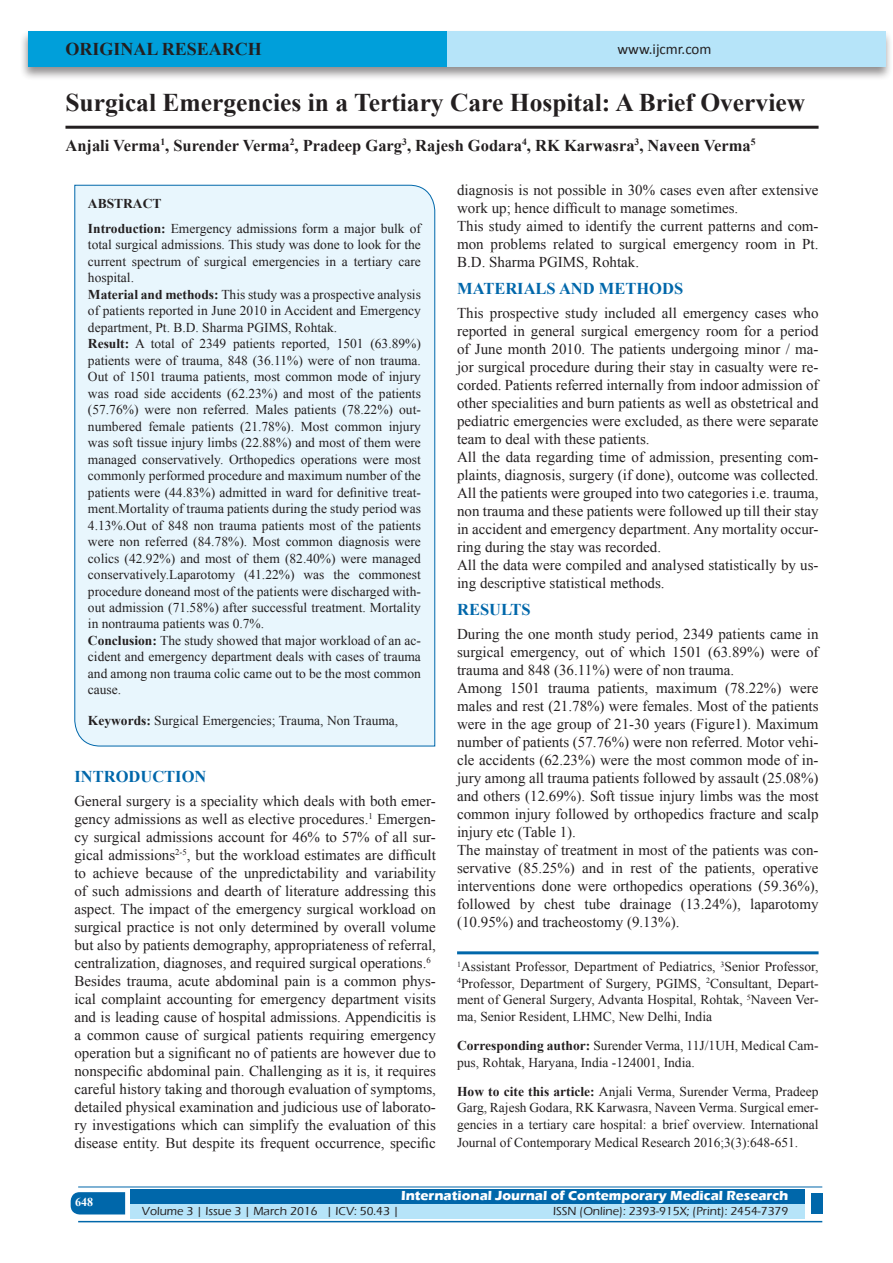
<style>
.page{position:relative;width:893px;height:1263px;background:#fff}
.page>*{position:absolute;margin:0;border:0;box-sizing:border-box;transform-origin:0 0}
.A_Title_New{font:700 25.5px "Times New Roman";color:#231f20}
.AT_new{font:700 18px "Times New Roman";color:#231f20}
.AU-New{font:700 16.5px "Times New Roman";color:#231f20}
.t1{font:700 16.5px "Times New Roman";color:#0067aa}
.TX_New{font:15px/18px "Times New Roman";color:#231f20;text-align:justify}
.t2{font:15px "Calibri";color:#231f20}
.Affi_New{font:13.5px/16.5px "Times New Roman";color:#231f20}
.HTC_new{font:13.5px/16.5px "Times New Roman";letter-spacing:-.005em;color:#231f20;text-align:justify}
.Corresponding{font:13.5px/16.5px "Times New Roman";color:#231f20}
.t3{font:700 13.5px "Eras ITC";color:#fff}
.t4{font:500 12px "Eras ITC";color:#231f20}
.t5{font:700 12px "Times New Roman";color:#fff}
.s1{font-weight:700}
</style>
<div class="page">
<div style="left:19px;top:29px;width:874px;height:52px;background:#231f20;opacity:.5"></div>
<div style="left:28px;top:31px;width:857px;height:35px;background:#b6e4f9"></div>
<div style="left:28px;top:31px;width:418px;height:35px;background:#009fda"></div>
<svg style="left:71px;top:1192px;width:54px;height:22px"></svg>
<div style="left:130px;top:1189px;width:674px;height:15px;background:#0067aa"></div>
<div style="left:130px;top:1204px;width:674px;height:15px;background:#b6e4f9"></div>
<hr style="left:78px;top:1186px;width:744px;height:1px;background:#0067aa">
<hr style="left:78px;top:1221px;width:744px;height:1px;background:#0067aa">
<div style="left:811px;top:1193px;width:11px;height:21px;background:#0067aa"></div>
<hr style="left:65px;top:126px;width:754px;height:3px;background:#231f20">
<div style="left:74px;top:184px;width:361px;height:563px;background:#e8f6fd"></div>
<hr style="left:457px;top:951px;width:362px;height:3px;background:#0067aa">
<p class="AT_new" style="left:65px;top:36px;width:198px">ORIGINAL RESEARCH</p>
<p class="t2" style="left:617px;top:40px;width:96px">www.ijcmr.com</p>
<p class="A_Title_New" style="left:65px;top:85px;width:741px">Surgical Emergencies in a Tertiary Care Hospital: A Brief Overview</p>
<p class="AU-New" style="left:65px;top:134px;width:692px">Anjali Verma<sup>1</sup>, Surender Verma<sup>2</sup>, Pradeep Garg<sup>3</sup>, Rajesh Godara<sup>4</sup>, RK Karwasra<sup>3</sup>, Naveen Verma<sup>5</sup></p>
<p class="Affi_New" style="left:88px;top:190px;width:335px;line-height:25px"><span class="s1">ABSTRACT<br>Introduction:</span> Emergency admissions form a major bulk of</p>
<p class="Affi_New" style="left:88px;top:236px;width:335px">total surgical admissions. This study was done to look for the current spectrum of surgical emergencies in a tertiary care hospital.<br><span class="s1">Material and methods:</span> This study was a prospective analysis of patients reported in June 2010 in Accident and Emergency department, Pt. B.D. Sharma PGIMS, Rohtak.<br><span class="s1">Result:</span> A total of 2349 patients reported, 1501 (63.89%) patients were of trauma, 848 (36.11%) were of non trauma.<br>Out of 1501 trauma patients, most common mode of injury was road side accidents (62.23%) and most of the patients (57.76%) were non referred. Males patients (78.22%) out&shy;numbered female patients (21.78%). Most common injury was soft tissue injury limbs (22.88%) and most of them were managed conservatively. Orthopedics operations were most commonly performed procedure and maximum number of the patients were (44.83%) admitted in ward for definitive treat&shy;ment.Mortality of trauma patients during the study period was 4.13%.Out of 848 non trauma patients most of the patients were non referred (84.78%). Most common diagnosis were colics (42.92%) and most of them (82.40%) were managed conservatively.Laparotomy (41.22%) was the commonest procedure doneand most of the patients were discharged with&shy;out admission (71.58%) after successful treatment. Mortality in nontrauma patients was 0.7%.<br><span class="s1">Conclusion:</span> The study showed that major workload of an ac&shy;cident and emergency department deals with cases of trauma and among non trauma colic came out to be the most common cause.</p>
<p class="Affi_New" style="left:88px;top:712px;width:312px"><span class="s1">Keywords:</span> Surgical Emergencies; Trauma, Non Trauma,</p>
<h1 class="t1" style="left:74px;top:765px;width:133px">INTRODUCTION</h1>
<p class="TX_New" style="left:74px;top:792px;width:363px">General surgery is a speciality which deals with both emer&shy;gency admissions as well as elective procedures.<sup>1</sup> Emergen&shy;cy surgical admissions account for 46% to 57% of all sur&shy;gical admissions<sup>2-5</sup>, but the workload estimates are difficult to achieve because of the unpredictability and variability of such admissions and dearth of literature addressing this aspect. The impact of the emergency surgical workload on surgical practice is not only determined by overall volume but also by patients demography, appropriateness of referral, centralization, diagnoses, and required surgical operations.<sup>6</sup></p>
<p class="TX_New" style="left:74px;top:972px;width:363px">Besides trauma, acute abdominal pain is a common phys&shy;ical complaint accounting for emergency department visits and is leading cause of hospital admissions. Appendicitis is a common cause of surgical patients requiring emergency operation but a significant no of patients are however due to nonspecific abdominal pain. Challenging as it is, it requires careful history taking and thorough evaluation of symptoms, detailed physical examination and judicious use of laborato&shy;ry investigations which can simplify the evaluation of this disease entity. But despite its frequent occurrence, specific</p>
<p class="TX_New" style="left:457px;top:181px;width:363px">diagnosis is not possible in 30% cases even after extensive work up; hence difficult to manage sometimes.</p>
<p class="TX_New" style="left:457px;top:217px;width:363px">This study aimed to identify the current patterns and com&shy;mon problems related to surgical emergency room in Pt.<br>B.D. Sharma PGIMS, Rohtak.</p>
<h1 class="t1" style="left:457px;top:277px;width:228px">MATERIALS AND METHODS</h1>
<p class="TX_New" style="left:457px;top:304px;width:363px">This prospective study included all emergency cases who reported in general surgical emergency room for a period of June month 2010. The patients undergoing minor / ma&shy;jor surgical procedure during their stay in casualty were re&shy;corded. Patients referred internally from indoor admission of other specialities and burn patients as well as obstetrical and pediatric emergencies were excluded, as there were separate team to deal with these patients.</p>
<p class="TX_New" style="left:457px;top:448px;width:363px">All the data regarding time of admission, presenting com&shy;plaints, diagnosis, surgery (if done), outcome was collected.<br>All the patients were grouped into two categories i.e. trauma, non trauma and these patients were followed up till their stay in accident and emergency department. Any mortality occur&shy;ring during the stay was recorded.</p>
<p class="TX_New" style="left:457px;top:556px;width:363px">All the data were compiled and analysed statistically by us&shy;ing descriptive statistical methods.</p>
<h1 class="t1" style="left:457px;top:598px;width:75px">RESULTS</h1>
<p class="TX_New" style="left:457px;top:625px;width:363px">During the one month study period, 2349 patients came in surgical emergency, out of which 1501 (63.89%) were of trauma and 848 (36.11%) were of non trauma.</p>
<p class="TX_New" style="left:457px;top:679px;width:363px">Among 1501 trauma patients, maximum (78.22%) were males and rest (21.78%) were females. Most of the patients were in the age group of 21-30 years (Figure1). Maximum number of patients (57.76%) were non referred. Motor vehi&shy;cle accidents (62.23%) were the most common mode of in&shy;jury among all trauma patients followed by assault (25.08%) and others (12.69%). Soft tissue injury limbs was the most common injury followed by orthopedics fracture and scalp injury etc (Table 1).</p>
<p class="TX_New" style="left:457px;top:841px;width:363px">The mainstay of treatment in most of the patients was con&shy;servative (85.25%) and in rest of the patients, operative interventions done were orthopedics operations (59.36%), followed by chest tube drainage (13.24%), laparotomy (10.95%) and tracheostomy (9.13%).</p>
<p class="Affi_New" style="left:457px;top:958px;width:363px;text-align:justify"><sup>1</sup>Assistant Professor, Department of Pediatrics, <sup>3</sup>Senior Professor, <sup>4</sup>Professor, Department of Surgery, PGIMS, <sup>2</sup>Consultant, Depart&shy;ment of General Surgery, Advanta Hospital, Rohtak, <sup>5</sup>Naveen Ver&shy;ma, Senior Resident, LHMC, New Delhi, India</p>
<p class="Corresponding" style="left:457px;top:1037px;width:363px"><span class="s1">Corresponding author:</span> Surender Verma, 11J/1UH, Medical Cam&shy;pus, Rohtak, Haryana, India -124001, India.</p>
<p class="HTC_new" style="left:457px;top:1083px;width:363px"><span class="s1">How to cite this article:</span> Anjali Verma, Surender Verma, Pradeep Garg, Rajesh Godara, RK Karwasra, Naveen Verma. Surgical emer&shy;gencies in a tertiary care hospital: a brief overview. International</p>
<p class="HTC_new" style="left:457px;top:1134px;width:342px">Journal of Contemporary Medical Research 2016;3(3):648-651.</p>
<h4 class="t5" style="left:75px;top:1194px;width:19px">648</h4>
<p class="t3" style="left:401px;top:1188px;width:389px">International Journal of Contemporary Medical Research</p>
<p class="t4" style="left:142px;top:1204px;width:259px">Volume 3 | Issue 3 | March 2016 | ICV: 50.43 |</p>
<p class="t4" style="left:553px;top:1204px;width:237px">ISSN (Online): 2393-915X; (Print): 2454-7379</p>
</div>
